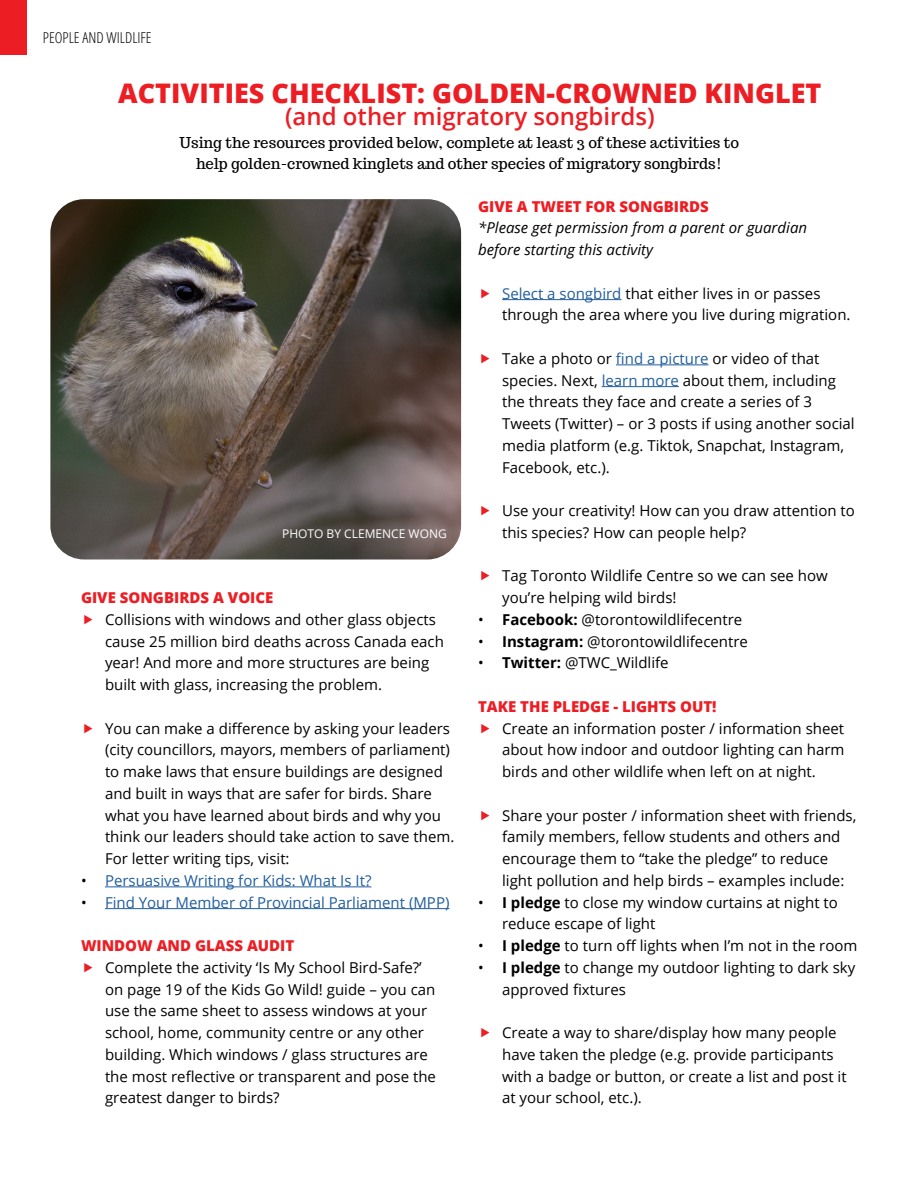
<style>
.page{position:relative;width:918px;height:1188px;background:#fff}
.page>*{position:absolute;margin:0;border:0;box-sizing:border-box;transform-origin:0 0}
.Activity_Headers{font:800 27px "Open Sans";color:#ed1d24}
.Activity_Headers-2{font:600 24px "Open Sans";color:#ed1d24}
.Body_Tabs{font:15px/21.8px "Open Sans";color:#000}
.Activity_opening_Par{font:15px/21px "Trocchi";color:#000;text-align:center}
.Body{font:800 15px "Open Sans";color:#ed1d24}
.Body_Tabs-2{font:15px "Open Sans";color:#215e9e}
.Body_Tabs-3{font:italic 15px/21.8px "Open Sans";color:#000}
.t1{font:300 condensed 15px "Open Sans";color:#000}
.Body_Tabs-4{font:12px "Open Sans";color:#fff}
.s1{color:#000}
.s2{color:#215e9e}
.s3{font-weight:700}
</style>
<div class="page">
<div style="left:0;top:0;width:27px;height:55px;background:#ed1d24"></div>
<hr style="left:105px;top:887px;width:266px;height:1px;background:#215e9e">
<hr style="left:105px;top:908px;width:344px;height:1px;background:#215e9e">
<img style="left:50px;top:199px;width:411px;height:361px">
<hr style="left:502px;top:299px;width:119px;height:1px;background:#215e9e">
<hr style="left:616px;top:365px;width:93px;height:1px;background:#215e9e">
<hr style="left:602px;top:386px;width:77px;height:1px;background:#215e9e">
<p class="t1" style="left:43px;top:27px;width:110px">PEOPLE AND WILDLIFE</p>
<p class="Activity_Headers" style="left:118px;top:72px;width:705px">ACTIVITIES CHECKLIST: GOLDEN-CROWNED KINGLET</p>
<p class="Activity_Headers-2" style="left:285px;top:99px;width:371px">(and other migratory songbirds)</p>
<p class="Activity_opening_Par" style="left:179px;top:132px;width:561px">Using the resources provided below, complete at least 3 of these activities to help golden-crowned kinglets and other species of migratory songbirds!</p>
<p class="Body_Tabs-4" style="left:282px;top:525px;width:166px">PHOTO BY CLEMENCE WONG</p>
<p class="Body" style="left:81px;top:586px;width:194px">GIVE SONGBIRDS A VOICE</p>
<p class="Body_Tabs" style="left:105px;top:608px;width:341px">Collisions with windows and other glass objects cause 25 million bird deaths across Canada each year! And more and more structures are being built with glass, increasing the problem.</p>
<p class="Body_Tabs" style="left:105px;top:717px;width:351px">You can make a difference by asking your leaders (city councillors, mayors, members of parliament) to make laws that ensure buildings are designed and built in ways that are safer for birds. Share what you have learned about birds and why you think our leaders should take action to save them.<br>For letter writing tips, visit:</p>
<p class="Body_Tabs-2" style="left:81px;top:870px;width:292px"><span class="s1">•</span> Persuasive Writing for Kids: What Is It?</p>
<p class="Body_Tabs-2" style="left:81px;top:892px;width:370px"><span class="s1">•</span> Find Your Member of Provincial Parliament (MPP)</p>
<p class="Body" style="left:81px;top:934px;width:215px">WINDOW AND GLASS AUDIT</p>
<p class="Body_Tabs" style="left:105px;top:956px;width:333px">Complete the activity ‘Is My School Bird-Safe?’ on page 19 of the Kids Go Wild! guide – you can use the same sheet to assess windows at your school, home, community centre or any other building. Which windows / glass structures are the most reflective or transparent and pose the greatest danger to birds?</p>
<p class="Body" style="left:478px;top:195px;width:232px">GIVE A TWEET FOR SONGBIRDS</p>
<p class="Body_Tabs-3" style="left:478px;top:217px;width:331px">*Please get permission from a parent or guardian before starting this activity</p>
<p class="Body_Tabs" style="left:502px;top:282px;width:350px"><span class="s2">Select a songbird</span> that either lives in or passes through the area where you live during migration.</p>
<p class="Body_Tabs" style="left:502px;top:347px;width:354px">Take a photo or <span class="s2">find a picture</span> or video of that species. Next, <span class="s2">learn more</span> about them, including the threats they face and create a series of 3<br>Tweets (Twitter) – or 3 posts if using another social media platform (e.g. Tiktok, Snapchat, Instagram, Facebook, etc.).</p>
<p class="Body_Tabs" style="left:502px;top:499px;width:354px">Use your creativity! How can you draw attention to this species? How can people help?</p>
<p class="Body_Tabs" style="left:502px;top:565px;width:327px">Tag Toronto Wildlife Centre so we can see how you’re helping wild birds!</p>
<p class="Body_Tabs" style="left:478px;top:608px;width:266px">• <span class="s3">Facebook:</span> @torontowildlifecentre</p>
<p class="Body_Tabs" style="left:478px;top:630px;width:271px">• <span class="s3">Instagram:</span> @torontowildlifecentre</p>
<p class="Body_Tabs" style="left:478px;top:652px;width:192px">• <span class="s3">Twitter:</span> @TWC_Wildlife</p>
<p class="Body" style="left:478px;top:695px;width:240px">TAKE THE PLEDGE - LIGHTS OUT!</p>
<p class="Body_Tabs" style="left:502px;top:717px;width:344px;text-align:justify">Create an information poster / information sheet about how indoor and outdoor lighting can harm birds and other wildlife when left on at night.</p>
<p class="Body_Tabs" style="left:502px;top:804px;width:356px">Share your poster / information sheet with friends, family members, fellow students and others and encourage them to “take the pledge” to reduce light pollution and help birds – examples include:</p>
<p class="Body_Tabs" style="left:502px;top:891px;width:337px;text-indent:-24px">• <span class="s3">I pledge</span> to close my window curtains at night to reduce escape of light</p>
<p class="Body_Tabs" style="left:478px;top:934px;width:381px">• <span class="s3">I pledge</span> to turn off lights when I’m not in the room</p>
<p class="Body_Tabs" style="left:502px;top:956px;width:355px;text-indent:-24px">• <span class="s3">I pledge</span> to change my outdoor lighting to dark sky approved fixtures</p>
<p class="Body_Tabs" style="left:502px;top:1021px;width:346px">Create a way to share/display how many people have taken the pledge (e.g. provide participants with a badge or button, or create a list and post it at your school, etc.).</p>
</div>
